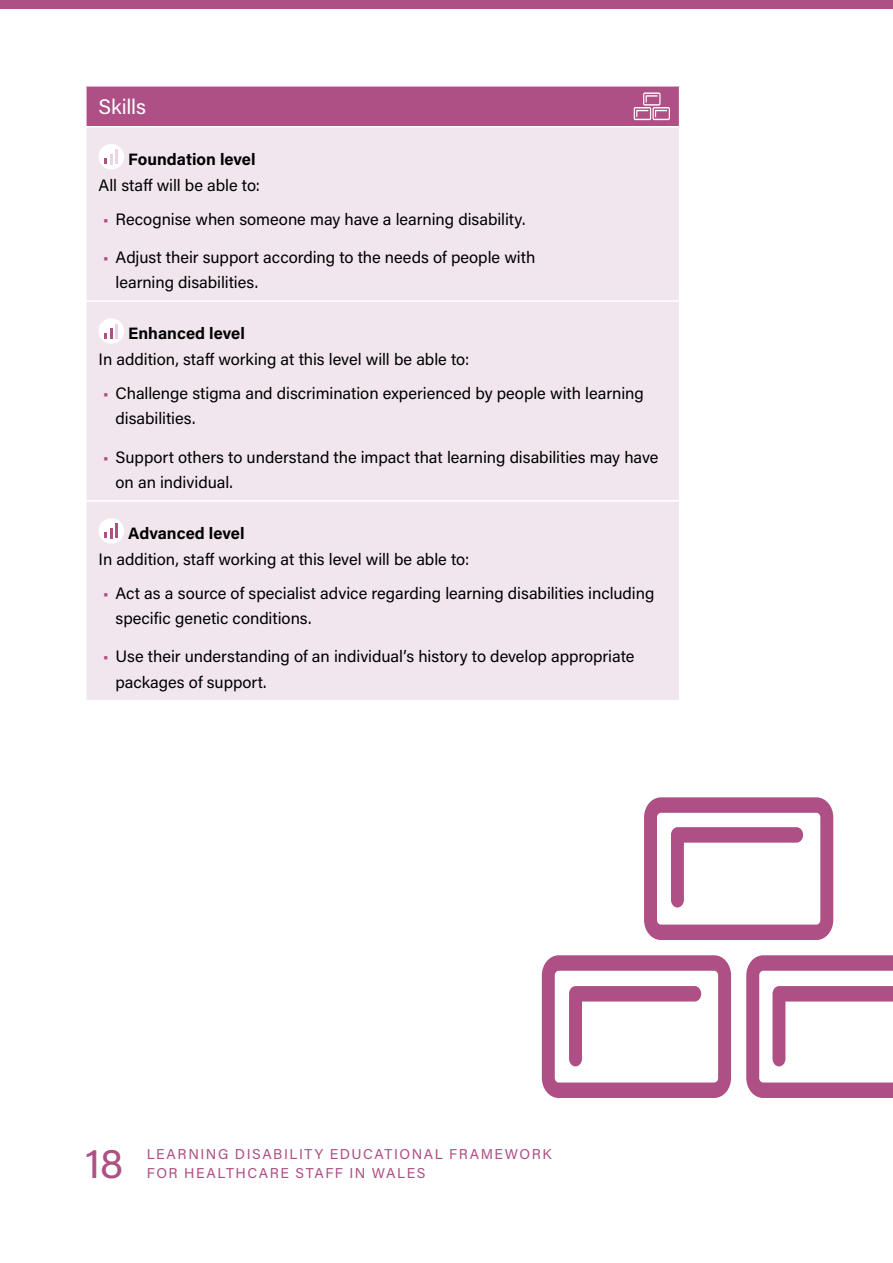
<style>
.page{position:relative;width:893px;height:1263px;background:#fff}
.page>*{position:absolute;margin:0;border:0;box-sizing:border-box;transform-origin:0 0}
.t1{font:42px "Acumin Pro";color:#ae4f85}
.t2{font:21px "Acumin Pro";letter-spacing:-.005em;color:#fff}
.t3{font:16.5px/25.5px "Acumin Pro";color:#000}
.t4{font:700 16.5px "Acumin Pro";color:#000}
.t5{font:14.25px "Acumin Pro";letter-spacing:.11em;color:#ae4f85}
.s1{color:#ae4f85}
</style>
<div class="page">
<div style="left:86px;top:86px;width:594px;height:41px;background:#ae4f85"></div>
<div style="left:87px;top:127px;width:592px;height:573px;background:#f1e6ee"></div>
<hr style="left:85px;top:85px;width:595px;height:2px;background:#fff">
<hr style="left:85px;top:126px;width:595px;height:1px;background:#fff">
<hr style="left:85px;top:300px;width:595px;height:2px;background:#fff">
<hr style="left:85px;top:500px;width:595px;height:2px;background:#fff">
<hr style="left:85px;top:87px;width:2px;height:39px;background:#fff">
<hr style="left:679px;top:87px;width:1px;height:39px;background:#fff">
<div style="left:99px;top:144px;width:25px;height:26px;background:#fff;border-radius:50%"></div>
<hr style="left:115px;top:149px;width:3px;height:15px;background:#e9d5e2">
<svg style="left:104px;top:154px;width:9px;height:10px"></svg>
<div style="left:99px;top:318px;width:25px;height:26px;background:#fff;border-radius:50%"></div>
<hr style="left:115px;top:324px;width:3px;height:14px;background:#e9d5e2">
<svg style="left:104px;top:328px;width:9px;height:10px"></svg>
<div style="left:99px;top:518px;width:25px;height:26px;background:#fff;border-radius:50%"></div>
<hr style="left:115px;top:523px;width:3px;height:15px;background:#ae4f85">
<svg style="left:104px;top:528px;width:9px;height:10px"></svg>
<div style="left:0;top:0;width:893px;height:9px;background:#ae4f85"></div>
<svg style="left:634px;top:92px;width:36px;height:28px"></svg>
<svg style="left:542px;top:955px;width:189px;height:143px"></svg>
<svg style="left:644px;top:797px;width:189px;height:143px"></svg>
<svg style="left:746px;top:955px;width:147px;height:143px"></svg>
<p class="t2" style="left:99px;top:92px;width:49px">Skills</p>
<p class="t4" style="left:128px;top:148px;width:129px">Foundation level</p>
<p class="t3" style="left:99px;top:171px;width:163px">All staff will be able to:</p>
<p class="t3" style="left:103px;top:205px;width:424px"><span class="s1">•</span> Recognise when someone may have a learning disability.</p>
<p class="t3" style="left:116px;top:244px;width:421px;text-indent:-13px"><span class="s1">•</span> Adjust their support according to the needs of people with learning disabilities.</p>
<p class="t4" style="left:128px;top:322px;width:118px">Enhanced level</p>
<p class="t3" style="left:99px;top:346px;width:372px">In addition, staff working at this level will be able to:</p>
<p class="t3" style="left:116px;top:380px;width:530px;text-indent:-13px"><span class="s1">•</span> Challenge stigma and discrimination experienced by people with learning disabilities.</p>
<p class="t3" style="left:116px;top:443px;width:544px;text-indent:-13px"><span class="s1">•</span> Support others to understand the impact that learning disabilities may have on an individual.</p>
<p class="t4" style="left:128px;top:522px;width:118px">Advanced level</p>
<p class="t3" style="left:99px;top:545px;width:372px">In addition, staff working at this level will be able to:</p>
<p class="t3" style="left:116px;top:579px;width:540px;text-indent:-13px"><span class="s1">•</span> Act as a source of specialist advice regarding learning disabilities including specific genetic conditions.</p>
<p class="t3" style="left:116px;top:643px;width:520px;text-indent:-13px"><span class="s1">•</span> Use their understanding of an individual’s history to develop appropriate packages of support.</p>
<h1 class="t1" style="left:85px;top:1134px;width:40px">18</h1>
<p class="t5" style="left:147px;top:1144px;width:406px">LEARNING DISABILITY EDUCATIONAL FRAMEWORK</p>
<p class="t5" style="left:147px;top:1163px;width:280px">FOR HEALTHCARE STAFF IN WALES</p>
</div>
